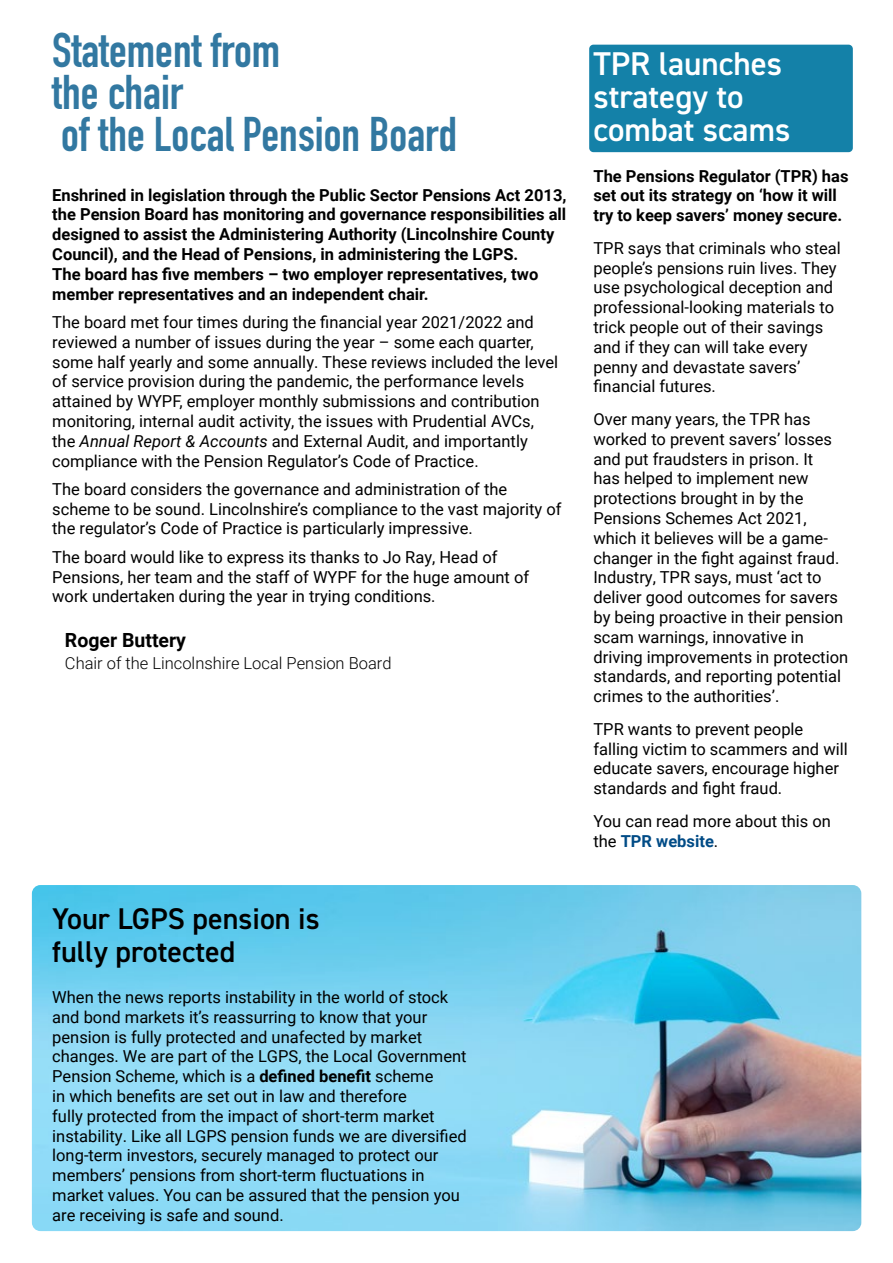
<style>
.page{position:relative;width:893px;height:1263px;background:#fff}
.page>*{position:absolute;margin:0;border:0;box-sizing:border-box;transform-origin:0 0}
.t1{font:48px/42px "DIN Engschrift LT Pro";color:#3278a1}
.t2{font:600 33px/33px "DIN2014";color:#fff}
.t3{font:600 30px/33px "DIN2014";color:#000}
.t4{font:700 19.5px "Roboto";color:#000}
.t5{font:16.5px/19.8px "Roboto";color:#000}
.t6{font:700 16.5px/19.8px "Roboto";color:#000}
.t7{font:300 16.5px "Roboto";color:#000}
.s1{font-style:italic}
.s2{font-weight:700}
.s3{font-weight:700;color:#004b86}
</style>
<div class="page">
<img style="left:32px;top:885px;width:829px;height:346px">
<div style="left:589px;top:45px;width:264px;height:107px;background:#1481a8;border-radius:4px"></div>
<p class="t1" style="left:52px;top:30px;width:406px">Statement from<br>the chair<br>of the Local Pension Board</p>
<p class="t6" style="left:52px;top:184px;width:516px">Enshrined in legislation through the Public Sector Pensions Act 2013, the Pension Board has monitoring and governance responsibilities all designed to assist the Administering Authority (Lincolnshire County Council), and the Head of Pensions, in administering the LGPS.<br>The board has five members – two employer representatives, two member representatives and an independent chair.</p>
<p class="t5" style="left:52px;top:312px;width:507px">The board met four times during the financial year 2021/2022 and reviewed a number of issues during the year – some each quarter, some half yearly and some annually. These reviews included the level of service provision during the pandemic, the performance levels attained by WYPF, employer monthly submissions and contribution monitoring, internal audit activity, the issues with Prudential AVCs, the <span class="s1">Annual Report &amp; Accounts</span> and External Audit, and importantly compliance with the Pension Regulator’s Code of Practice.</p>
<p class="t5" style="left:52px;top:478px;width:511px">The board considers the governance and administration of the scheme to be sound. Lincolnshire’s compliance to the vast majority of the regulator’s Code of Practice is particularly impressive.</p>
<p class="t5" style="left:52px;top:546px;width:478px">The board would like to express its thanks to Jo Ray, Head of<br>Pensions, her team and the staff of WYPF for the huge amount of work undertaken during the year in trying conditions.</p>
<p class="t4" style="left:65px;top:626px;width:123px">Roger Buttery</p>
<p class="t7" style="left:65px;top:651px;width:328px">Chair of the Lincolnshire Local Pension Board</p>
<p class="t3" style="left:52px;top:901px;width:269px">Your LGPS pension is fully protected</p>
<p class="t5" style="left:52px;top:987px;width:416px">When the news reports instability in the world of stock and bond markets it’s reassurring to know that your pension is fully protected and unafected by market changes. We are part of the LGPS, the Local Government Pension Scheme, which is a <span class="s2">defined benefit</span> scheme<br>in which benefits are set out in law and therefore<br>fully protected from the impact of short‑term market instability. Like all LGPS pension funds we are diversified long-term investors, securely managed to protect our members’ pensions from short‑term fluctuations in market values. You can be assured that the pension you are receiving is safe and sound.</p>
<p class="t2" style="left:593px;top:46px;width:198px">TPR launches strategy to combat scams</p>
<p class="t6" style="left:593px;top:165px;width:257px">The Pensions Regulator (TPR) has set out its strategy on ‘how it will try to keep savers’ money secure.</p>
<p class="t5" style="left:593px;top:237px;width:249px">TPR says that criminals who steal people’s pensions ruin lives. They use psychological deception and professional-looking materials to trick people out of their savings and if they can will take every penny and devastate savers’ financial futures.</p>
<p class="t5" style="left:593px;top:409px;width:256px">Over many years, the TPR has worked to prevent savers’ losses and put fraudsters in prison. It<br>has helped to implement new protections brought in by the<br>Pensions Schemes Act 2021, which it believes will be a game&shy;changer in the fight against fraud.<br>Industry, TPR says, must ‘act to deliver good outcomes for savers by being proactive in their pension scam warnings, innovative in driving improvements in protection standards, and reporting potential crimes to the authorities’.</p>
<p class="t5" style="left:593px;top:718px;width:256px">TPR wants to prevent people falling victim to scammers and will educate savers, encourage higher standards and fight fraud.</p>
<p class="t5" style="left:593px;top:810px;width:239px">You can read more about this on the <span class="s3">TPR website</span>.</p>
</div>
